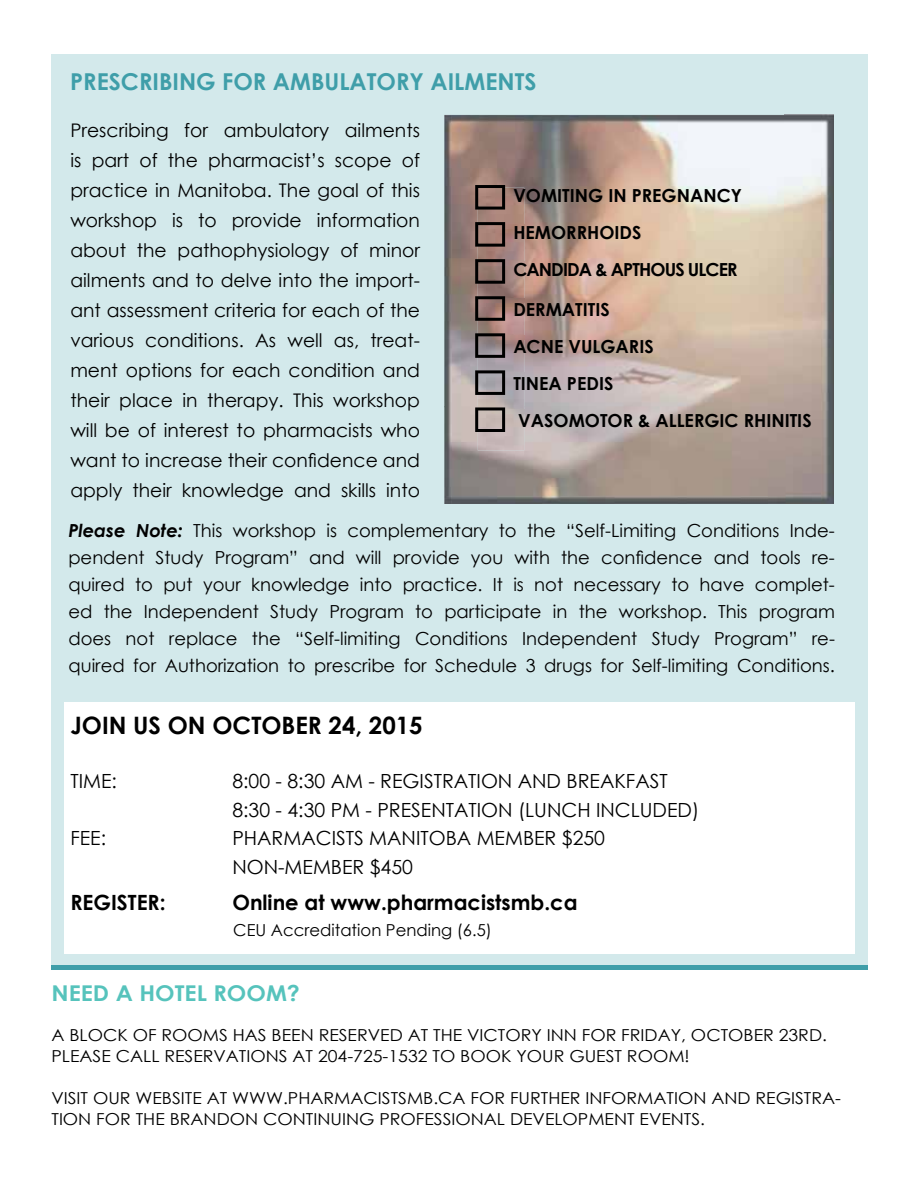
<style>
.page{position:relative;width:918px;height:1188px;background:#fff}
.page>*{position:absolute;margin:0;border:0;box-sizing:border-box;transform-origin:0 0}
.t1{font:700 24px "Century Gothic";color:#000}
.t2{font:700 23.25px "Century Gothic";color:#3f9ea9}
.t3{font:700 21.75px "Century Gothic";color:#56c3bc;scale:1.07 1}
.t4{font:700 21px "Century Gothic";color:#000}
.t5{font:19.5px/28.5px "Century Gothic";color:#000}
.t6{font:18.75px/30px "Century Gothic";color:#000;text-align:justify}
.t7{font:18px/27px "Century Gothic";color:#000;text-align:justify}
.t8{font:700 18px/37px "Century Gothic";color:#000}
.t9{font:16.5px/21px "Century Gothic";color:#000;scale:1.07 1}
.t10{font:16.5px "Century Gothic";color:#000}
.s1{font-weight:700;font-style:italic}
.s2{font-size:18.75px}
</style>
<div class="page">
<div style="left:51px;top:54px;width:817px;height:911px;background:#d3e9eb"></div>
<img style="left:444px;top:115px;width:389px;height:389px">
<img style="left:478px;top:188px;width:46px;height:36px">
<svg style="left:475px;top:185px;width:30px;height:25px"></svg>
<img style="left:478px;top:228px;width:46px;height:33px">
<img style="left:505px;top:224px;width:20px;height:4px">
<svg style="left:475px;top:222px;width:30px;height:25px"></svg>
<img style="left:478px;top:265px;width:46px;height:34px">
<img style="left:505px;top:261px;width:20px;height:4px">
<svg style="left:475px;top:259px;width:30px;height:25px"></svg>
<img style="left:478px;top:302px;width:46px;height:34px">
<img style="left:505px;top:299px;width:19px;height:3px">
<svg style="left:475px;top:296px;width:30px;height:25px"></svg>
<img style="left:478px;top:339px;width:46px;height:34px">
<img style="left:505px;top:336px;width:20px;height:3px">
<svg style="left:475px;top:333px;width:30px;height:25px"></svg>
<img style="left:478px;top:376px;width:46px;height:34px">
<img style="left:505px;top:373px;width:19px;height:3px">
<svg style="left:475px;top:370px;width:30px;height:25px"></svg>
<img style="left:478px;top:414px;width:46px;height:37px">
<img style="left:505px;top:410px;width:20px;height:4px">
<svg style="left:475px;top:407px;width:30px;height:25px"></svg>
<div style="left:64px;top:702px;width:790px;height:252px;background:#fff"></div>
<div style="left:51px;top:965px;width:817px;height:5px;background:#3f9ea9"></div>
<p class="t2" style="left:70px;top:64px;width:468px">PRESCRIBING FOR AMBULATORY AILMENTS</p>
<p class="t6" style="left:70px;top:115px;width:351px">Prescribing for ambulatory ailments is part of the pharmacist’s scope of practice in Manitoba. The goal of this workshop is to provide information about the pathophysiology of minor ailments and to delve into the import&shy;ant assessment criteria for each of the various conditions. As well as, treat&shy;ment options for each condition and their place in therapy. This workshop will be of interest to pharmacists who want to increase their confidence and apply their knowledge and skills into</p>
<p class="t8" style="left:513px;top:176px;width:230px">VOMITING IN PREGNANCY<br>HEMORRHOIDS<br>CANDIDA &amp; APTHOUS ULCER</p>
<p class="t8" style="left:513px;top:290px;width:300px">DERMATITIS<br>ACNE VULGARIS<br>TINEA PEDIS<br>VASOMOTOR &amp; ALLERGIC RHINITIS</p>
<p class="t7" style="left:68px;top:517px;width:768px"><span class="s1">Please Note:</span> This workshop is complementary to the “Self-Limiting Conditions Inde&shy;pendent Study Program” and will provide you with the confidence and tools re&shy;quired to put your knowledge into practice. It is not necessary to have complet&shy;ed the Independent Study Program to participate in the workshop. This program does not replace the “Self-limiting Conditions Independent Study Program” re&shy;quired for Authorization to prescribe for Schedule 3 drugs for Self-limiting Conditions<span class="s2">.</span></p>
<h1 class="t1" style="left:70px;top:707px;width:354px">JOIN US ON OCTOBER 24, 2015</h1>
<p class="t5" style="left:70px;top:767px;width:48px">TIME:</p>
<p class="t5" style="left:232px;top:767px;width:468px">8:00 - 8:30 AM - REGISTRATION AND BREAKFAST<br>8:30 - 4:30 PM - PRESENTATION (LUNCH INCLUDED)</p>
<p class="t5" style="left:70px;top:824px;width:37px">FEE:</p>
<p class="t5" style="left:232px;top:824px;width:374px">PHARMACISTS MANITOBA MEMBER $250<br>NON-MEMBER $450</p>
<p class="t4" style="left:70px;top:886px;width:97px">REGISTER:</p>
<p class="t4" style="left:232px;top:886px;width:347px">Online at www.pharmacistsmb.ca</p>
<p class="t10" style="left:233px;top:919px;width:260px">CEU Accreditation Pending (6.5)</p>
<p class="t3" style="left:51px;top:976px;width:234px">NEED A HOTEL ROOM?</p>
<p class="t9" style="left:51px;top:1024px;width:726px">A BLOCK OF ROOMS HAS BEEN RESERVED AT THE VICTORY INN FOR FRIDAY, OCTOBER 23RD.<br>PLEASE CALL RESERVATIONS AT 204-725-1532 TO BOOK YOUR GUEST ROOM!</p>
<p class="t9" style="left:51px;top:1087px;width:739px">VISIT OUR WEBSITE AT WWW.PHARMACISTSMB.CA FOR FURTHER INFORMATION AND REGISTRA-<br>TION FOR THE BRANDON CONTINUING PROFESSIONAL DEVELOPMENT EVENTS.</p>
</div>
